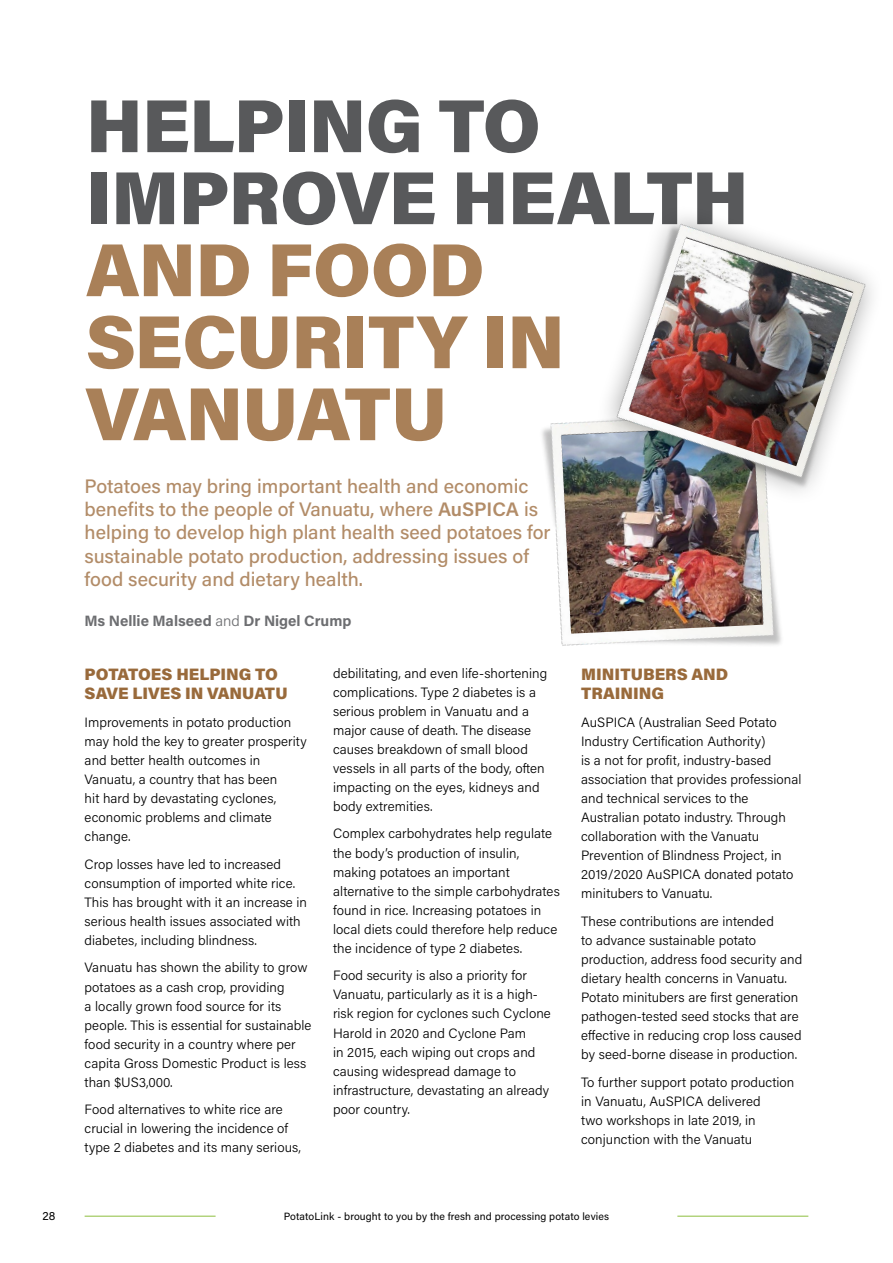
<style>
.page{position:relative;width:893px;height:1263px;background:#fff}
.page>*{position:absolute;margin:0;border:0;box-sizing:border-box;transform-origin:0 0}
.Head_1{font:900 75px/72px "Acumin Pro";letter-spacing:-.01em;color:#a98058}
.Preamble_brown{font:500 19.5px/23.2px "Acumin Pro";color:#b28c68}
.Subhead_brown{font:900 16.5px/19.5px "Acumin Pro";color:#996a3b}
.Preamble_brown-2{font:700 15px "Acumin Pro";color:#6d6e71}
.Body_copy{font:300 13.5px/19px "Acumin Pro";letter-spacing:.005em;color:#000}
.t1{font:12px "Acumin Pro";color:#000}
.t2{font:10.5px "Acumin Pro";letter-spacing:.01em;color:#000}
.s1{color:#58595b}
.s2{font-weight:600}
.s3{font-weight:300}
</style>
<div class="page">
<img style="left:542px;top:421px;width:240px;height:225px">
<img style="left:561px;top:426px;width:202px;height:208px">
<div style="left:595px;top:203px;width:291px;height:305px;background:#000;opacity:.38"></div>
<img style="left:602px;top:203px;width:284px;height:299px">
<img style="left:629px;top:238px;width:224px;height:228px">
<hr style="left:677px;top:1216px;width:131px;height:1px;background:#8ebe3f">
<hr style="left:85px;top:1216px;width:131px;height:1px;background:#8ebe3f">
<p class="Head_1" style="left:86px;top:86px;width:664px"><span class="s1">HELPING TO<br>IMPROVE HEALTH<br></span>AND FOOD<br>SECURITY IN<br>VANUATU</p>
<p class="Preamble_brown" style="left:85px;top:473px;width:467px">Potatoes may bring important health and economic benefits to the people of Vanuatu, where <span class="s2">AuSPICA</span> is helping to develop high plant health seed potatoes for sustainable potato production, addressing issues of food security and dietary health.</p>
<p class="Preamble_brown-2" style="left:85px;top:610px;width:268px">Ms Nellie Malseed <span class="s3">and</span> Dr Nigel Crump</p>
<p class="Body_copy" style="left:333px;top:663px;width:216px">debilitating, and even life-shortening complications. Type 2 diabetes is a serious problem in Vanuatu and a major cause of death. The disease causes breakdown of small blood vessels in all parts of the body, often impacting on the eyes, kidneys and body extremities.</p>
<p class="Body_copy" style="left:333px;top:824px;width:228px">Complex carbohydrates help regulate the body’s production of insulin, making potatoes an important alternative to the simple carbohydrates found in rice. Increasing potatoes in local diets could therefore help reduce the incidence of type 2 diabetes.</p>
<p class="Body_copy" style="left:333px;top:965px;width:219px">Food security is also a priority for<br>Vanuatu, particularly as it is a high&shy;risk region for cyclones such Cyclone<br>Harold in 2020 and Cyclone Pam<br>in 2015, each wiping out crops and causing widespread damage to infrastructure, devastating an already poor country.</p>
<p class="Subhead_brown" style="left:581px;top:663px;width:149px">MINITUBERS AND<br>TRAINING</p>
<p class="Body_copy" style="left:581px;top:712px;width:222px">AuSPICA (Australian Seed Potato Industry Certification Authority)<br>is a not for profit, industry-based association that provides professional and technical services to the Australian potato industry. Through collaboration with the Vanuatu Prevention of Blindness Project, in 2019/2020 AuSPICA donated potato minitubers to Vanuatu.</p>
<p class="Body_copy" style="left:581px;top:911px;width:223px">These contributions are intended<br>to advance sustainable potato production, address food security and dietary health concerns in Vanuatu.<br>Potato minitubers are first generation pathogen-tested seed stocks that are effective in reducing crop loss caused by seed-borne disease in production.</p>
<p class="Body_copy" style="left:581px;top:1072px;width:215px">To further support potato production in Vanuatu, AuSPICA delivered<br>two workshops in late 2019, in conjunction with the Vanuatu</p>
<p class="Subhead_brown" style="left:85px;top:663px;width:205px">POTATOES HELPING TO<br>SAVE LIVES IN VANUATU</p>
<p class="Body_copy" style="left:85px;top:712px;width:224px">Improvements in potato production may hold the key to greater prosperity and better health outcomes in<br>Vanuatu, a country that has been<br>hit hard by devastating cyclones, economic problems and climate change.</p>
<p class="Body_copy" style="left:85px;top:854px;width:224px">Crop losses have led to increased consumption of imported white rice.<br>This has brought with it an increase in serious health issues associated with diabetes, including blindness.</p>
<p class="Body_copy" style="left:85px;top:958px;width:228px">Vanuatu has shown the ability to grow potatoes as a cash crop, providing<br>a locally grown food source for its people. This is essential for sustainable food security in a country where per capita Gross Domestic Product is less than $US3,000.</p>
<p class="Body_copy" style="left:85px;top:1099px;width:218px">Food alternatives to white rice are crucial in lowering the incidence of type 2 diabetes and its many serious,</p>
<p class="t1" style="left:43px;top:1208px;width:15px">28</p>
<p class="t2" style="left:284px;top:1209px;width:327px">PotatoLink - brought to you by the fresh and processing potato levies</p>
</div>
